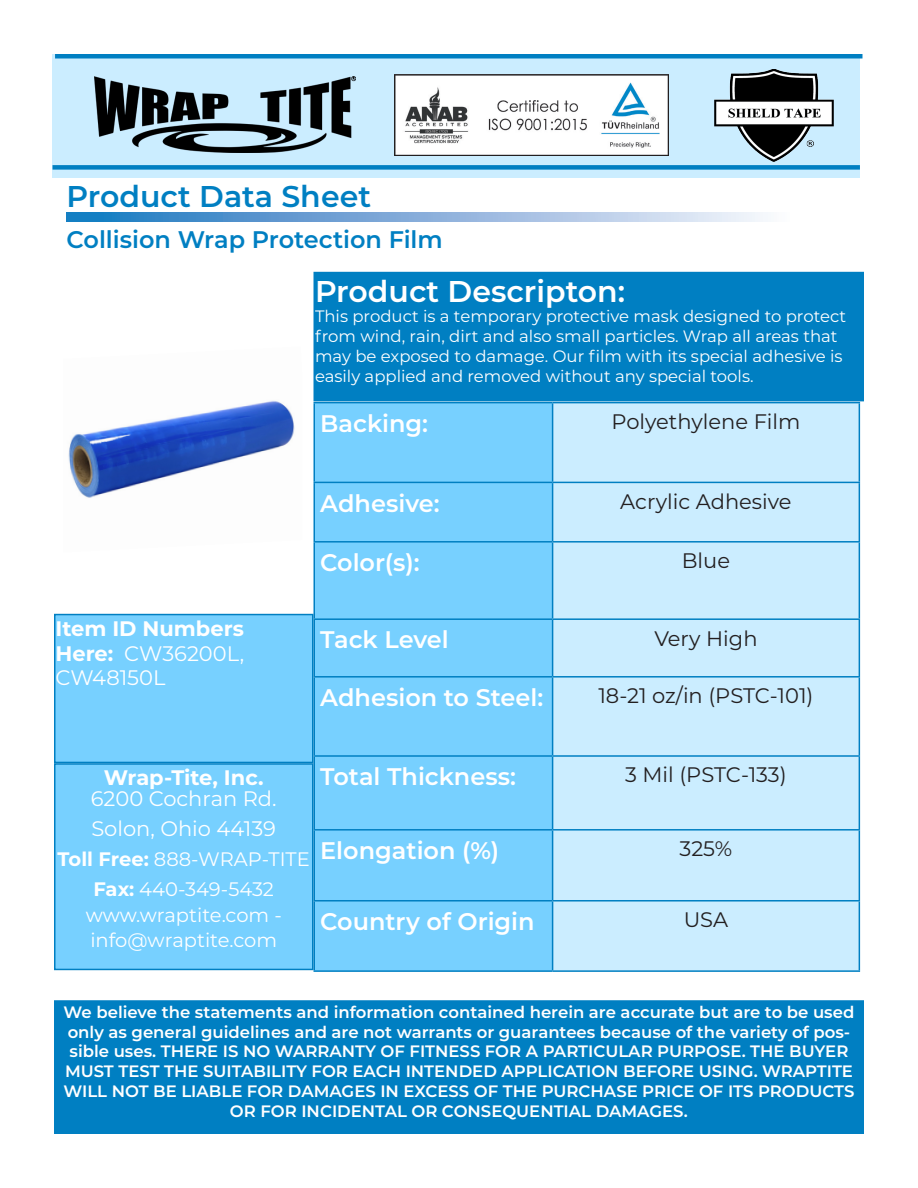
<style>
.page{position:relative;width:918px;height:1188px;background:#fff}
.page>*{position:absolute;margin:0;border:0;box-sizing:border-box;transform-origin:0 0}
.t1{font:600 30px "Montserrat";color:#fff}
.t2{font:600 30px "Montserrat";color:#007fc2}
.t3{font:600 24px "Montserrat";color:#fff}
.t4{font:600 24px "Montserrat";color:#007fc2}
.t5{font:21px "Montserrat";color:#231f20}
.t6{font:21px/24px "Montserrat";color:#fff}
.t7{font:700 21px "Montserrat";color:#fff}
.t8{font:19.5px/25.5px "Montserrat";color:#fff}
.t9{font:600 16.5px/19.8px "Montserrat";color:#fff;text-align:center}
.t10{font:16.5px/19.8px "Montserrat";color:#fff}
.s1{font-weight:700}
</style>
<div class="page">
<div style="left:315px;top:403px;width:237px;height:567px;background:#77d0ff"></div>
<div style="left:553px;top:403px;width:306px;height:567px;background:#cbedff"></div>
<hr style="left:314px;top:402px;width:239px;height:1px;background:#007fc2">
<hr style="left:314px;top:403px;width:1px;height:79px;background:#007fc2">
<hr style="left:553px;top:402px;width:307px;height:1px;background:#007fc2">
<hr style="left:552px;top:403px;width:1px;height:79px;background:#007fc2">
<hr style="left:859px;top:403px;width:1px;height:79px;background:#007fc2">
<hr style="left:314px;top:482px;width:239px;height:1px;background:#007fc2">
<hr style="left:314px;top:483px;width:1px;height:58px;background:#007fc2">
<hr style="left:553px;top:482px;width:307px;height:1px;background:#007fc2">
<hr style="left:552px;top:483px;width:1px;height:58px;background:#007fc2">
<hr style="left:859px;top:483px;width:1px;height:58px;background:#007fc2">
<hr style="left:314px;top:541px;width:239px;height:2px;background:#007fc2">
<hr style="left:314px;top:543px;width:1px;height:75px;background:#007fc2">
<hr style="left:553px;top:541px;width:307px;height:2px;background:#007fc2">
<hr style="left:552px;top:543px;width:1px;height:75px;background:#007fc2">
<hr style="left:859px;top:543px;width:1px;height:75px;background:#007fc2">
<hr style="left:314px;top:618px;width:239px;height:2px;background:#007fc2">
<hr style="left:314px;top:620px;width:1px;height:56px;background:#007fc2">
<hr style="left:553px;top:618px;width:307px;height:2px;background:#007fc2">
<hr style="left:552px;top:620px;width:1px;height:56px;background:#007fc2">
<hr style="left:859px;top:620px;width:1px;height:56px;background:#007fc2">
<hr style="left:314px;top:676px;width:239px;height:2px;background:#007fc2">
<hr style="left:314px;top:678px;width:1px;height:77px;background:#007fc2">
<hr style="left:553px;top:676px;width:307px;height:2px;background:#007fc2">
<hr style="left:552px;top:678px;width:1px;height:77px;background:#007fc2">
<hr style="left:859px;top:678px;width:1px;height:77px;background:#007fc2">
<hr style="left:314px;top:755px;width:239px;height:2px;background:#007fc2">
<hr style="left:314px;top:757px;width:1px;height:72px;background:#007fc2">
<hr style="left:553px;top:755px;width:307px;height:2px;background:#007fc2">
<hr style="left:552px;top:757px;width:1px;height:72px;background:#007fc2">
<hr style="left:859px;top:757px;width:1px;height:72px;background:#007fc2">
<hr style="left:314px;top:829px;width:239px;height:2px;background:#007fc2">
<hr style="left:314px;top:831px;width:1px;height:69px;background:#007fc2">
<hr style="left:553px;top:829px;width:307px;height:2px;background:#007fc2">
<hr style="left:552px;top:831px;width:1px;height:69px;background:#007fc2">
<hr style="left:859px;top:831px;width:1px;height:69px;background:#007fc2">
<hr style="left:314px;top:900px;width:239px;height:2px;background:#007fc2">
<hr style="left:314px;top:902px;width:1px;height:68px;background:#007fc2">
<hr style="left:553px;top:900px;width:307px;height:2px;background:#007fc2">
<hr style="left:552px;top:902px;width:1px;height:68px;background:#007fc2">
<hr style="left:859px;top:902px;width:1px;height:68px;background:#007fc2">
<hr style="left:314px;top:970px;width:239px;height:2px;background:#007fc2">
<hr style="left:553px;top:970px;width:307px;height:2px;background:#007fc2">
<svg style="left:67px;top:212px;width:696px;height:9px;background:#85b0db"></svg>
<div style="left:55px;top:1001px;width:808px;height:132px;background:#007fc2"></div>
<div style="left:54px;top:1000px;width:810px;height:134px;border:2px solid #007fc2"></div>
<div style="left:55px;top:615px;width:258px;height:147px;background:#77d0ff"></div>
<div style="left:54px;top:614px;width:260px;height:149px;border:2px solid #007fc2"></div>
<div style="left:55px;top:764px;width:258px;height:205px;background:#77d0ff"></div>
<div style="left:54px;top:763px;width:260px;height:207px;border:2px solid #007fc2"></div>
<div style="left:314px;top:273px;width:549px;height:128px;background:#007fc2"></div>
<div style="left:314px;top:272px;width:550px;height:129px;border:2px solid #007fc2"></div>
<img style="left:68px;top:400px;width:227px;height:98px">
<div style="left:52px;top:54px;width:808px;height:123px;background:#cbedff"></div>
<div style="left:55px;top:54px;width:807px;height:5px;background:#007fc2"></div>
<div style="left:52px;top:165px;width:808px;height:5px;background:#007fc2"></div>
<img style="left:95px;top:77px;width:261px;height:75px">
<img style="left:715px;top:70px;width:119px;height:92px">
<img style="left:394px;top:74px;width:274px;height:81px">
<p class="t2" style="left:67px;top:175px;width:306px">Product Data Sheet</p>
<p class="t4" style="left:67px;top:223px;width:378px">Collision Wrap Protection Film</p>
<p class="t1" style="left:315px;top:270px;width:312px">Product Descripton:</p>
<p class="t10" style="left:315px;top:306px;width:533px">This product is a temporary protective mask designed to protect from wind, rain, dirt and also small particles. Wrap all areas that may be exposed to damage. Our film with its special adhesive is easily applied and removed without any special tools.</p>
<p class="t3" style="left:320px;top:406px;width:109px">Backing:</p>
<p class="t5" style="left:612px;top:407px;width:190px">Polyethylene Film</p>
<p class="t3" style="left:320px;top:486px;width:121px">Adhesive:</p>
<p class="t5" style="left:620px;top:487px;width:173px">Acrylic Adhesive</p>
<p class="t7" style="left:56px;top:613px;width:190px">Item ID Numbers</p>
<p class="t6" style="left:56px;top:641px;width:190px"><span class="s1">Here:</span> CW36200L,<br>CW48150L</p>
<p class="t3" style="left:320px;top:545px;width:101px">Color(s):</p>
<p class="t5" style="left:682px;top:546px;width:50px">Blue</p>
<p class="t3" style="left:320px;top:623px;width:130px">Tack Level</p>
<p class="t5" style="left:654px;top:624px;width:105px">Very High</p>
<p class="t3" style="left:320px;top:680px;width:225px">Adhesion to Steel:</p>
<p class="t5" style="left:598px;top:681px;width:217px">18-21 oz/in (PSTC-101)</p>
<p class="t7" style="left:104px;top:762px;width:161px">Wrap-Tite, Inc.</p>
<p class="t6" style="left:91px;top:786px;width:187px">6200 Cochran Rd.</p>
<p class="t6" style="left:91px;top:816px;width:186px">Solon, Ohio 44139</p>
<p class="t8" style="left:58px;top:846px;width:254px"><span class="s1">Toll Free:</span> 888-WRAP-TITE</p>
<p class="t8" style="left:93px;top:876px;width:182px"><span class="s1">Fax:</span> 440-349-5432</p>
<p class="t8" style="left:86px;top:901px;width:198px">www.wraptite.com - info@wraptite.com</p>
<p class="t3" style="left:320px;top:760px;width:197px">Total Thickness:</p>
<p class="t5" style="left:625px;top:760px;width:163px">3 Mil (PSTC-133)</p>
<p class="t3" style="left:320px;top:833px;width:180px">Elongation (%)</p>
<p class="t5" style="left:680px;top:834px;width:54px">325%</p>
<p class="t3" style="left:320px;top:904px;width:216px">Country of Origin</p>
<p class="t5" style="left:684px;top:905px;width:46px">USA</p>
<p class="t9" style="left:63px;top:1001px;width:793px">We believe the statements and information contained herein are accurate but are to be used only as general guidelines and are not warrants or guarantees because of the variety of pos&shy;sible uses. THERE IS NO WARRANTY OF FITNESS FOR A PARTICULAR PURPOSE. THE BUYER MUST TEST THE SUITABILITY FOR EACH INTENDED APPLICATION BEFORE USING. WRAPTITE WILL NOT BE LIABLE FOR DAMAGES IN EXCESS OF THE PURCHASE PRICE OF ITS PRODUCTS OR FOR INCIDENTAL OR CONSEQUENTIAL DAMAGES.</p>
</div>
